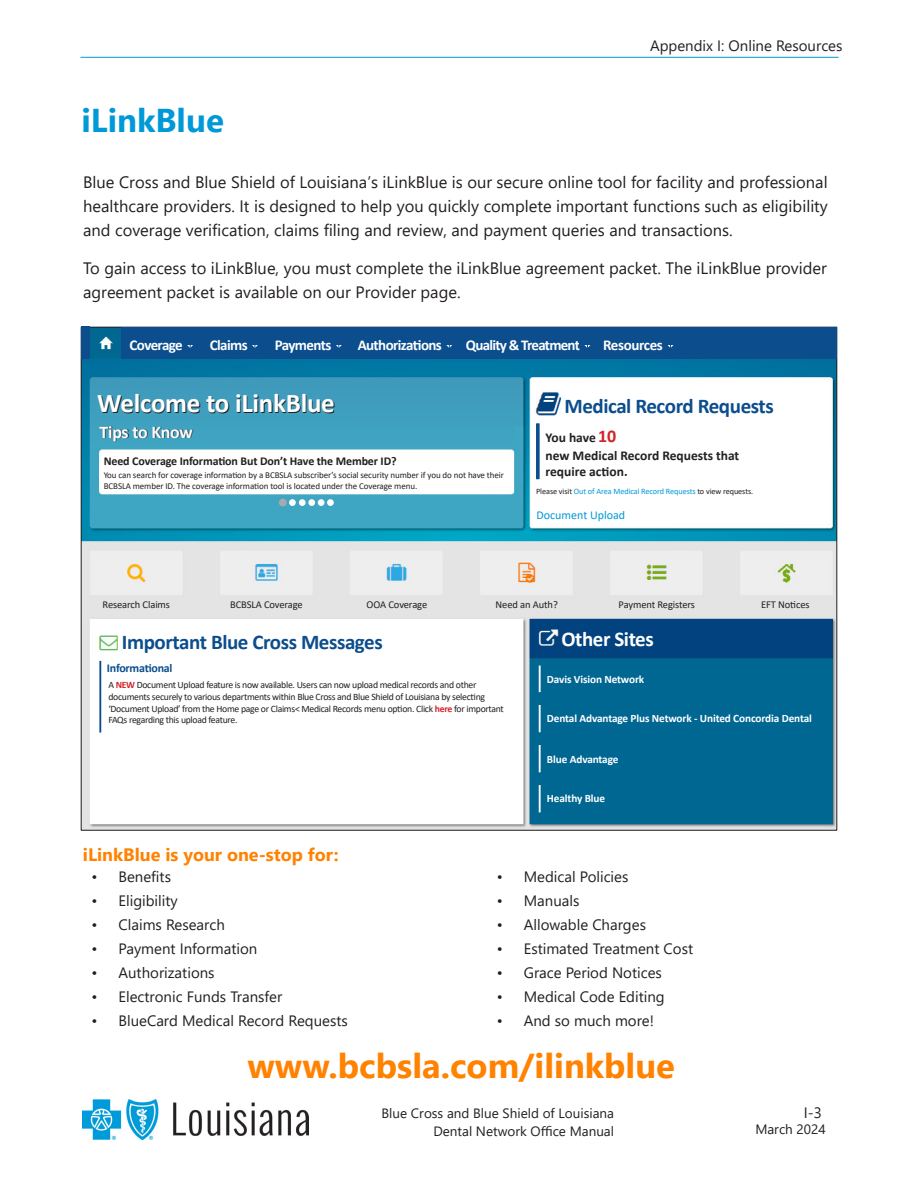
<style>
.page{position:relative;width:918px;height:1188px;background:#fff}
.page>*{position:absolute;margin:0;border:0;box-sizing:border-box;transform-origin:0 0}
.t1{font:700 34.5px "Segoe UI";color:#ff8200}
.t2{font:700 33px "Segoe UI";color:#0099d8}
.t3{font:700 27px "Calibri";letter-spacing:-.01em;color:#fff}
.t4{font:700 21px "Calibri";letter-spacing:-.02em;color:#0b4d8d}
.t5{font:700 21px "Calibri";letter-spacing:-.02em;color:#fff}
.t6{font:700 18px "Segoe UI";color:#ff8200}
.t7{font:700 18px "Calibri";letter-spacing:-.015em;color:#fff}
.t8{font:700 18px "Calibri";color:#d1232a}
.t9{font:16.5px/24px "Segoe UI";color:#231f20;text-align:justify}
._2nd_Level{font:15px "Segoe UI";color:#231f20}
.t10{font:700 15px "Calibri";letter-spacing:-.04em;color:#fff}
.t11{font:13.5px "Segoe UI";color:#231f20}
.t12{font:700 13.5px "Calibri";color:#231f20}
.t13{font:700 12px "Calibri";letter-spacing:-.01em;color:#231f20}
.t14{font:12px "Calibri";color:#0099d8}
.t15{font:700 12px "Calibri";letter-spacing:-.02em;color:#0b4d8d}
.t16{font:700 11.25px "Calibri";letter-spacing:-.01em;color:#fff}
.t17{font:10.5px "Calibri";letter-spacing:-.01em;color:#231f20}
.t18{font:9.75px/11.7px "Calibri";letter-spacing:-.03em;color:#231f20}
.t19{font:9px/10.8px "Calibri";letter-spacing:-.01em;color:#231f20}
.t20{font:8.25px "Calibri";letter-spacing:-.01em;color:#0099d8}
.s1{color:#231f20}
.s2{font-weight:700;color:#d1232a}
</style>
<div class="page">
<hr style="left:81px;top:57px;width:758px;height:1px;background:#0099d8">
<img style="left:82px;top:1100px;width:227px;height:40px">
<img style="left:83px;top:329px;width:752px;height:499px">
<div style="left:121px;top:327px;width:715px;height:32px;background:#0b4d8d"></div>
<div style="left:81px;top:327px;width:9px;height:32px;background:#0b4d8d"></div>
<svg style="left:187px;top:345px;width:6px;height:3px"></svg>
<svg style="left:252px;top:345px;width:6px;height:3px"></svg>
<svg style="left:336px;top:345px;width:6px;height:3px"></svg>
<svg style="left:446px;top:345px;width:6px;height:3px"></svg>
<svg style="left:584px;top:345px;width:7px;height:3px"></svg>
<svg style="left:667px;top:345px;width:7px;height:3px"></svg>
<hr style="left:99px;top:661px;width:2px;height:72px;background:#0b4d8d">
<hr style="left:536px;top:424px;width:3px;height:55px;background:#0b4d8d">
<hr style="left:539px;top:666px;width:2px;height:26px;background:#fff">
<hr style="left:539px;top:705px;width:2px;height:27px;background:#fff">
<hr style="left:539px;top:745px;width:2px;height:27px;background:#fff">
<hr style="left:539px;top:785px;width:2px;height:27px;background:#fff">
<div style="left:327px;top:499px;width:7px;height:7px;background:#fff;border-radius:50%"></div>
<div style="left:318px;top:499px;width:7px;height:7px;background:#fff;border-radius:50%"></div>
<div style="left:308px;top:499px;width:7px;height:7px;background:#fff;border-radius:50%"></div>
<div style="left:299px;top:499px;width:7px;height:7px;background:#fff;border-radius:50%"></div>
<div style="left:289px;top:499px;width:7px;height:7px;background:#fff;border-radius:50%"></div>
<div style="left:279px;top:499px;width:8px;height:8px;background:#a8a9ad;border-radius:50%"></div>
<p class="t2" style="left:81px;top:89px;width:144px">iLinkBlue</p>
<p class="_2nd_Level" style="left:650px;top:32px;width:194px">Appendix I: Online Resources</p>
<p class="t9" style="left:83px;top:169px;width:746px">Blue Cross and Blue Shield of Louisiana’s iLinkBlue is our secure online tool for facility and professional healthcare providers. It is designed to help you quickly complete important functions such as eligibility and coverage verification, claims filing and review, and payment queries and transactions.</p>
<p class="t9" style="left:83px;top:255px;width:745px">To gain access to iLinkBlue, you must complete the iLinkBlue agreement packet. The iLinkBlue provider agreement packet is available on our Provider page.</p>
<p class="t10" style="left:130px;top:334px;width:55px">Coverage</p>
<p class="t10" style="left:210px;top:334px;width:39px">Claims</p>
<p class="t10" style="left:275px;top:334px;width:58px">Payments</p>
<p class="t10" style="left:358px;top:334px;width:86px">Authorizations</p>
<p class="t10" style="left:466px;top:334px;width:115px">Quality &amp; Treatment</p>
<p class="t10" style="left:603px;top:334px;width:61px">Resources</p>
<p class="t3" style="left:97px;top:384px;width:239px">Welcome to iLinkBlue</p>
<p class="t7" style="left:100px;top:419px;width:95px">Tips to Know</p>
<p class="t13" style="left:104px;top:453px;width:295px">Need Coverage Information But Don’t Have the Member ID?</p>
<p class="t19" style="left:104px;top:469px;width:402px">You can search for coverage information by a BCBSLA subscriber’s social security number if you do not have their<br>BCBSLA member ID. The coverage information tool is located under the Coverage menu.</p>
<p class="t4" style="left:564px;top:391px;width:211px">Medical Record Requests</p>
<p class="t8" style="left:598px;top:423px;width:20px">10</p>
<p class="t12" style="left:546px;top:446px;width:195px">new Medical Record Requests that</p>
<p class="t12" style="left:546px;top:462px;width:84px">require action.</p>
<p class="t14" style="left:537px;top:506px;width:90px">Document Upload</p>
<p class="t12" style="left:546px;top:428px;width:52px">You have</p>
<p class="t20" style="left:536px;top:486px;width:219px"><span class="s1">Please visit</span> Out of Area Medical Record Requests <span class="s1">to view requests.</span></p>
<p class="t17" style="left:103px;top:598px;width:69px">Research Claims</p>
<p class="t17" style="left:230px;top:598px;width:74px">BCBSLA Coverage</p>
<p class="t17" style="left:367px;top:598px;width:62px">OOA Coverage</p>
<p class="t17" style="left:496px;top:598px;width:64px">Need an Auth?</p>
<p class="t17" style="left:619px;top:598px;width:78px">Payment Registers</p>
<p class="t17" style="left:761px;top:598px;width:50px">EFT Notices</p>
<p class="t4" style="left:122px;top:627px;width:262px">Important Blue Cross Messages</p>
<p class="t5" style="left:561px;top:624px;width:94px">Other Sites</p>
<p class="t16" style="left:547px;top:671px;width:99px">Davis Vision Network</p>
<p class="t15" style="left:107px;top:660px;width:67px">Informational</p>
<p class="t18" style="left:108px;top:679px;width:397px">A <span class="s2">NEW</span> Document Upload feature is now available. Users can now upload medical records and other documents securely to various departments within Blue Cross and Blue Shield of Louisiana by selecting ‘Document Upload’ from the Home page or Claims&lt; Medical Records menu option. Click <span class="s2">here</span> for important FAQs regarding this upload feature.</p>
<p class="t16" style="left:547px;top:710px;width:266px">Dental Advantage Plus Network - United Concordia Dental</p>
<p class="t6" style="left:83px;top:837px;width:257px">iLinkBlue is your one-stop for:</p>
<p class="_2nd_Level" style="left:92px;top:862px;width:81px">• Benefits</p>
<p class="_2nd_Level" style="left:92px;top:886px;width:88px">• Eligibility</p>
<p class="_2nd_Level" style="left:92px;top:910px;width:135px">• Claims Research</p>
<p class="_2nd_Level" style="left:92px;top:934px;width:167px">• Payment Information</p>
<p class="_2nd_Level" style="left:92px;top:958px;width:125px">• Authorizations</p>
<p class="_2nd_Level" style="left:92px;top:982px;width:192px">• Electronic Funds Transfer</p>
<p class="_2nd_Level" style="left:92px;top:1006px;width:258px">• BlueCard Medical Record Requests</p>
<p class="t16" style="left:547px;top:751px;width:73px">Blue Advantage</p>
<p class="t16" style="left:547px;top:790px;width:60px">Healthy Blue</p>
<p class="_2nd_Level" style="left:497px;top:862px;width:133px">• Medical Policies</p>
<p class="_2nd_Level" style="left:497px;top:886px;width:84px">• Manuals</p>
<p class="_2nd_Level" style="left:497px;top:910px;width:151px">• Allowable Charges</p>
<p class="_2nd_Level" style="left:497px;top:934px;width:198px">• Estimated Treatment Cost</p>
<p class="_2nd_Level" style="left:497px;top:958px;width:167px">• Grace Period Notices</p>
<p class="_2nd_Level" style="left:497px;top:982px;width:170px">• Medical Code Editing</p>
<p class="_2nd_Level" style="left:497px;top:1006px;width:159px">• And so much more!</p>
<p class="t1" style="left:247px;top:1033px;width:429px">www.bcbsla.com/ilinkblue</p>
<p class="t11" style="left:382px;top:1101px;width:234px">Blue Cross and Blue Shield of Louisiana</p>
<p class="_2nd_Level" style="left:804px;top:1098px;width:20px">I-3</p>
<p class="t11" style="left:433px;top:1119px;width:182px">Dental Network Office Manual</p>
<p class="t11" style="left:755px;top:1117px;width:72px">March 2024</p>
</div>
